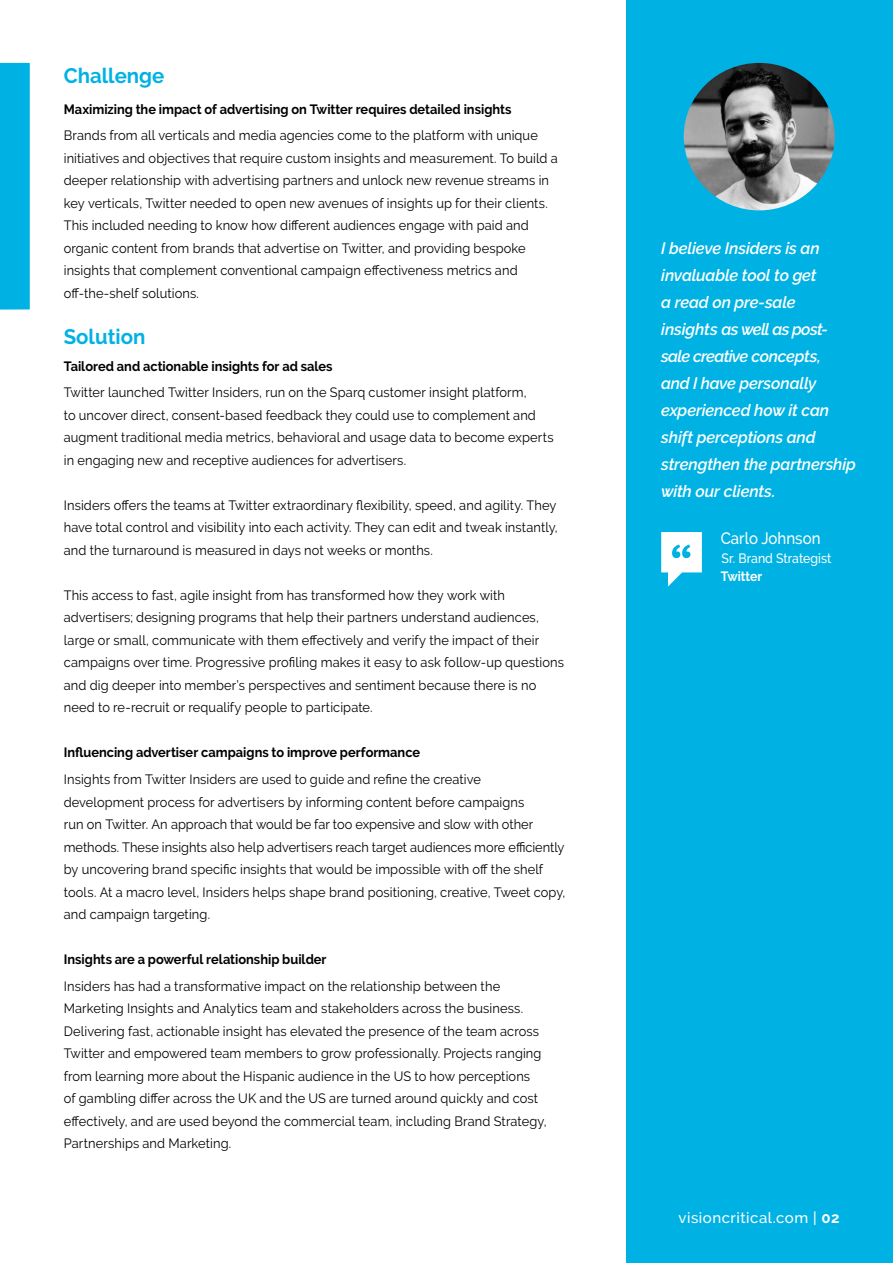
<style>
.page{position:relative;width:893px;height:1263px;background:#fff}
.page>*{position:absolute;margin:0;border:0;box-sizing:border-box;transform-origin:0 0}
.t1{font:700 21px "Raleway";color:#00b2e3}
.t2{font:italic 600 16.5px/27px "Raleway";letter-spacing:-.01em;color:#fff}
.t3{font:500 16.5px "Raleway";color:#fff;scale:.91 1}
.t4{font:500 15px "Raleway";letter-spacing:.035em;color:#fff}
.t5{font:13.5px/22.5px "Raleway";letter-spacing:.01em;color:#000;scale:.95 1}
.t6{font:700 13.5px "Raleway";color:#000;scale:.95 1}
.t7{font:500 13.5px "Raleway";color:#fff;scale:.91 1}
.t8{font:700 13.5px "Raleway";color:#fff;scale:.91 1}
.s1{font-weight:700}
</style>
<div class="page">
<div style="left:626px;top:0;width:267px;height:1263px;background:#00b2e3"></div>
<div style="left:0;top:63px;width:30px;height:247px;background:#00b2e3"></div>
<img style="left:684px;top:63px;width:151px;height:147px">
<svg style="left:661px;top:533px;width:41px;height:53px"></svg>
<h1 class="t1" style="left:64px;top:63px;width:102px">Challenge</h1>
<p class="t6" style="left:64px;top:101px;width:473px">Maximizing the impact of advertising on Twitter requires detailed insights</p>
<p class="t5" style="left:64px;top:124px;width:522px">Brands from all verticals and media agencies come to the platform with unique initiatives and objectives that require custom insights and measurement. To build a deeper relationship with advertising partners and unlock new revenue streams in key verticals, Twitter needed to open new avenues of insights up for their clients.<br>This included needing to know how different audiences engage with paid and organic content from brands that advertise on Twitter, and providing bespoke insights that complement conventional campaign effectiveness metrics and off-the-shelf solutions.</p>
<h1 class="t1" style="left:64px;top:324px;width:83px">Solution</h1>
<p class="t6" style="left:64px;top:358px;width:284px">Tailored and actionable insights for ad sales</p>
<p class="t5" style="left:64px;top:381px;width:517px">Twitter launched Twitter Insiders, run on the Sparq customer insight platform,<br>to uncover direct, consent-based feedback they could use to complement and augment traditional media metrics, behavioral and usage data to become experts in engaging new and receptive audiences for advertisers.</p>
<p class="t5" style="left:64px;top:494px;width:522px;text-align:justify">Insiders offers the teams at Twitter extraordinary flexibility, speed, and agility. They have total control and visibility into each activity. They can edit and tweak instantly, and the turnaround is measured in days not weeks or months.</p>
<p class="t5" style="left:64px;top:584px;width:528px">This access to fast, agile insight from has transformed how they work with advertisers; designing programs that help their partners understand audiences, large or small, communicate with them effectively and verify the impact of their campaigns over time. Progressive profiling makes it easy to ask follow-up questions and dig deeper into member’s perspectives and sentiment because there is no need to re-recruit or requalify people to participate.</p>
<p class="t6" style="left:64px;top:745px;width:377px">Influencing advertiser campaigns to improve performance</p>
<p class="t5" style="left:64px;top:768px;width:530px">Insights from Twitter Insiders are used to guide and refine the creative<br>development process for advertisers by informing content before campaigns<br>run on Twitter. An approach that would be far too expensive and slow with other methods. These insights also help advertisers reach target audiences more efficiently by uncovering brand specific insights that would be impossible with off the shelf tools. At a macro level, Insiders helps shape brand positioning, creative, Tweet copy, and campaign targeting.</p>
<p class="t6" style="left:64px;top:952px;width:278px">Insights are a powerful relationship builder</p>
<p class="t5" style="left:64px;top:975px;width:510px">Insiders has had a transformative impact on the relationship between the Marketing Insights and Analytics team and stakeholders across the business.<br>Delivering fast, actionable insight has elevated the presence of the team across Twitter and empowered team members to grow professionally. Projects ranging from learning more about the Hispanic audience in the US to how perceptions<br>of gambling differ across the UK and the US are turned around quickly and cost effectively, and are used beyond the commercial team, including Brand Strategy, Partnerships and Marketing.</p>
<p class="t2" style="left:661px;top:235px;width:196px">I believe Insiders is an invaluable tool to get<br>a read on pre-sale insights as well as post&shy;sale creative concepts,<br>and I have personally experienced how it can shift perceptions and strengthen the partnership with our clients.</p>
<p class="t3" style="left:721px;top:528px;width:111px">Carlo Johnson</p>
<p class="t7" style="left:722px;top:551px;width:122px">Sr. Brand Strategist</p>
<p class="t8" style="left:721px;top:569px;width:47px">Twitter</p>
<p class="t4" style="left:678px;top:1209px;width:163px">visioncritical.com | <span class="s1">02</span></p>
</div>
